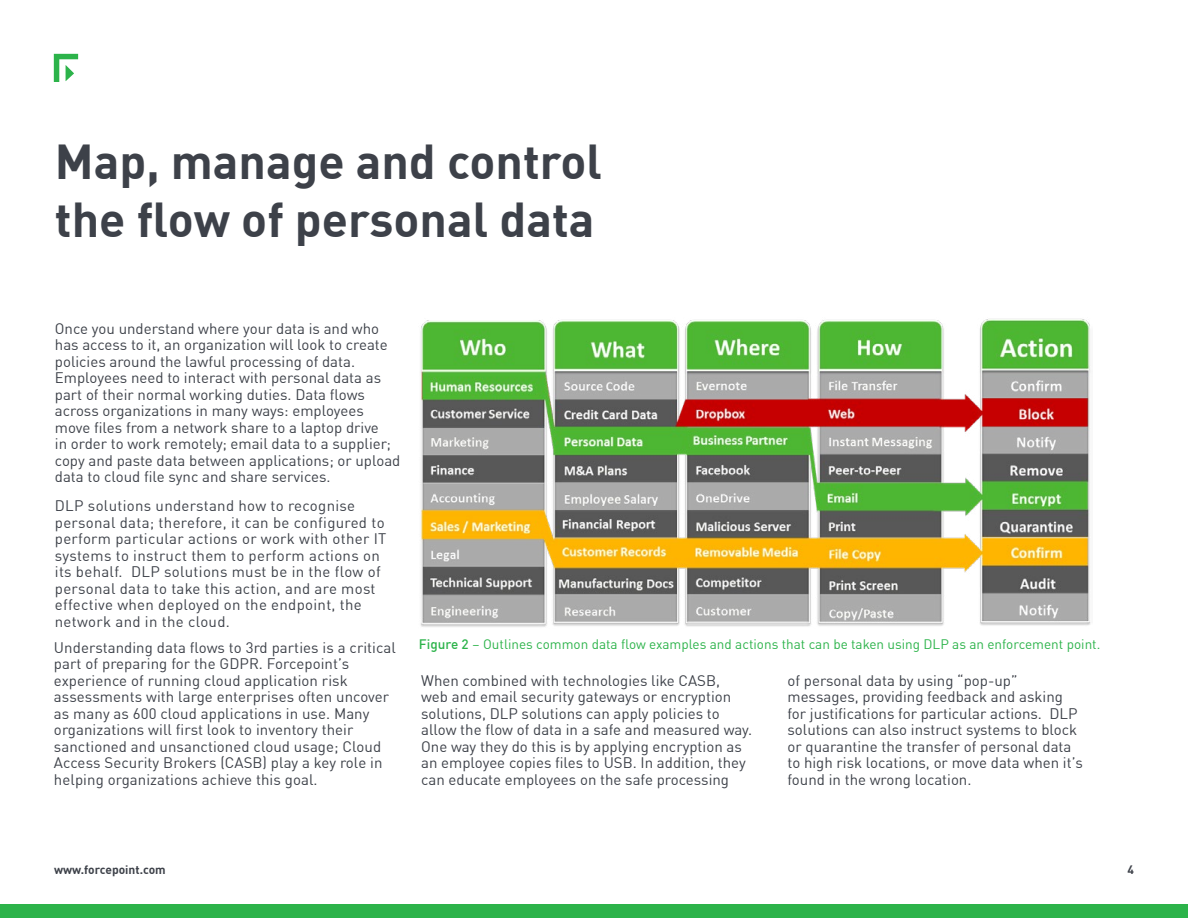
<style>
.page{position:relative;width:1188px;height:918px;background:#fff}
.page>*{position:absolute;margin:0;border:0;box-sizing:border-box;transform-origin:0 0}
.t1{font:700 48px/57.6px "DIN Offc Pro";color:#3d4149}
.t2{font:15px/16.5px "DIN Offc Pro";color:#3d4149}
.t3{font:15px/16.5px "DIN Offc Pro";letter-spacing:.02em;color:#3d4149}
.t4{font:13.5px "DIN Offc Pro";color:#2cb34a}
.t5{font:700 12px "DIN Offc Pro";color:#3d4149}
.s1{font-weight:500}
</style>
<div class="page">
<svg style="left:54px;top:54px;width:24px;height:28px"></svg>
<div style="left:0;top:904px;width:1188px;height:14px;background:#2cb34a"></div>
<img style="left:420px;top:318px;width:671px;height:309px">
<h1 class="t1" style="left:55px;top:130px;width:549px">Map, manage and control the flow of personal data</h1>
<p class="t2" style="left:55px;top:319px;width:347px">Once you understand where your data is and who has access to it, an organization will look to create policies around the lawful processing of data.<br>Employees need to interact with personal data as part of their normal working duties. Data flows across organizations in many ways: employees move files from a network share to a laptop drive<br>in order to work remotely; email data to a supplier; copy and paste data between applications; or upload data to cloud file sync and share services.</p>
<p class="t3" style="left:55px;top:496px;width:333px">DLP solutions understand how to recognise personal data; therefore, it can be configured to perform particular actions or work with other IT systems to instruct them to perform actions on its behalf. DLP solutions must be in the flow of personal data to take this action, and are most effective when deployed on the endpoint, the network and in the cloud.</p>
<p class="t2" style="left:54px;top:638px;width:343px">Understanding data flows to 3rd parties is a critical part of preparing for the GDPR. Forcepoint’s experience of running cloud application risk assessments with large enterprises often uncover as many as 600 cloud applications in use. Many organizations will first look to inventory their sanctioned and unsanctioned cloud usage; Cloud Access Security Brokers (CASB) play a key role in helping organizations achieve this goal.</p>
<p class="t4" style="left:419px;top:634px;width:683px"><span class="s1">Figure 2</span> – Outlines common data flow examples and actions that can be taken using DLP as an enforcement point.</p>
<p class="t2" style="left:421px;top:671px;width:332px">When combined with technologies like CASB,<br>web and email security gateways or encryption solutions, DLP solutions can apply policies to allow the flow of data in a safe and measured way.<br>One way they do this is by applying encryption as an employee copies files to USB. In addition, they can educate employees on the safe processing</p>
<p class="t2" style="left:787px;top:671px;width:297px">of personal data by using “pop-up” messages, providing feedback and asking for justifications for particular actions. DLP solutions can also instruct systems to block or quarantine the transfer of personal data to high risk locations, or move data when it’s found in the wrong location.</p>
<p class="t5" style="left:54px;top:861px;width:113px">www.forcepoint.com</p>
<p class="t5" style="left:1127px;top:861px;width:8px">4</p>
</div>
